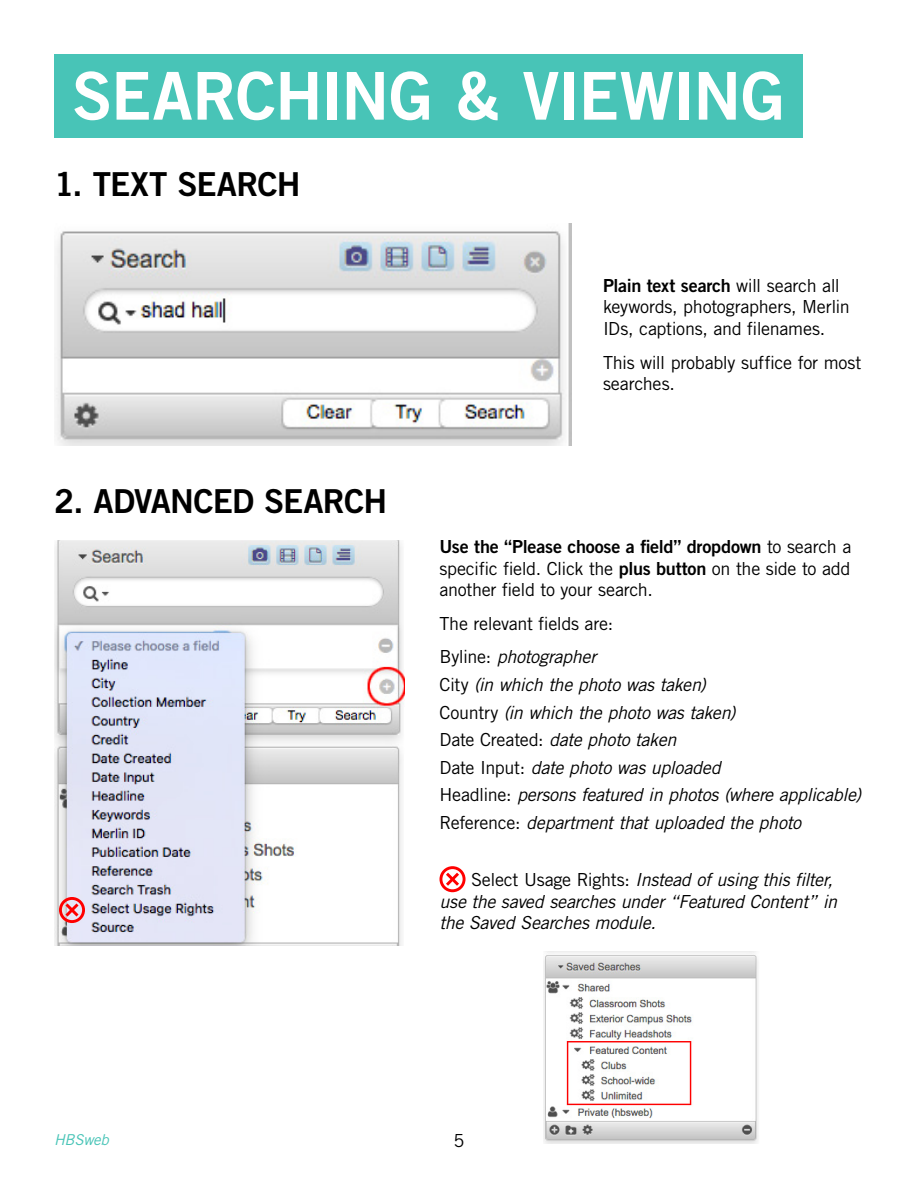
<style>
.page{position:relative;width:918px;height:1188px;background:#fff}
.page>*{position:absolute;margin:0;border:0;box-sizing:border-box;transform-origin:0 0}
.t1{font:66px "Trade Gothic LT Std Bd 2";letter-spacing:-.015em;color:#fff}
.t2{font:33px "Trade Gothic LT Std Bd 2";letter-spacing:-.025em;color:#000}
.t3{font:italic 18px/27.6px "Trade Gothic LT Std";letter-spacing:-.02em;color:#000}
.t4{font:18px/21.6px "Trade Gothic LT Std";letter-spacing:-.02em;color:#000}
.t5{font:18px "Trade Gothic LT Std Bd 2";letter-spacing:-.015em;color:#000}
.t6{font:italic 15px "Trade Gothic LT Std";letter-spacing:-.015em;color:#48c4b7}
.s1{font-family:"Trade Gothic LT Std"}
.s2{font-family:"Trade Gothic LT Std Bd 2"}
.s3{font-style:italic}
.s4{font-style:normal}
</style>
<div class="page">
<div style="left:54px;top:54px;width:749px;height:84px;background:#48c4b7"></div>
<img style="left:55px;top:224px;width:516px;height:221px">
<img style="left:54px;top:540px;width:351px;height:405px">
<svg style="left:443px;top:870px;width:19px;height:19px"></svg>
<div style="left:440px;top:866px;width:26px;height:26px;border:3px solid #f00;border-radius:50%"></div>
<img style="left:544px;top:951px;width:214px;height:193px">
<svg style="left:62px;top:900px;width:20px;height:20px"></svg>
<div style="left:59px;top:897px;width:26px;height:26px;border:3px solid #f00;border-radius:50%"></div>
<h1 class="t1" style="left:72px;top:55px;width:714px">SEARCHING &amp; VIEWING</h1>
<h2 class="t2" style="left:54px;top:164px;width:248px">1. TEXT SEARCH</h2>
<h2 class="t2" style="left:54px;top:481px;width:335px">2. ADVANCED SEARCH</h2>
<p class="t5" style="left:603px;top:274px;width:238px">Plain text search <span class="s1">will search all</span></p>
<p class="t4" style="left:603px;top:296px;width:248px">keywords, photographers, Merlin<br>IDs, captions, and filenames.</p>
<p class="t4" style="left:603px;top:351px;width:260px">This will probably suffice for most searches.</p>
<p class="t5" style="left:440px;top:535px;width:413px">Use the “Please choose a field” dropdown <span class="s1">to search a</span></p>
<p class="t4" style="left:440px;top:557px;width:413px">specific field. Click the <span class="s2">plus button</span> on the side to add another field to your search.</p>
<p class="t4" style="left:440px;top:606px;width:175px;line-height:33.6px">The relevant fields are:<br>Byline: <span class="s3">photographer</span></p>
<p class="t3" style="left:440px;top:671px;width:423px"><span class="s4">City</span> (in which the photo was taken)<br><span class="s4">Country</span> (in which the photo was taken)<br><span class="s4">Date Created:</span> date photo taken<br><span class="s4">Date Input:</span> date photo was uploaded<br><span class="s4">Headline:</span> persons featured in photos (where applicable)<br><span class="s4">Reference:</span> department that uploaded the photo</p>
<p class="t3" style="left:440px;top:869px;width:399px;line-height:21.6px;text-indent:32px"><span class="s4">Select Usage Rights:</span> Instead of using this filter, use the saved searches under “Featured Content” in the Saved Searches module.</p>
<p class="t6" style="left:54px;top:1130px;width:57px">HBSweb</p>
<p class="t4" style="left:454px;top:1130px;width:12px">5</p>
</div>
